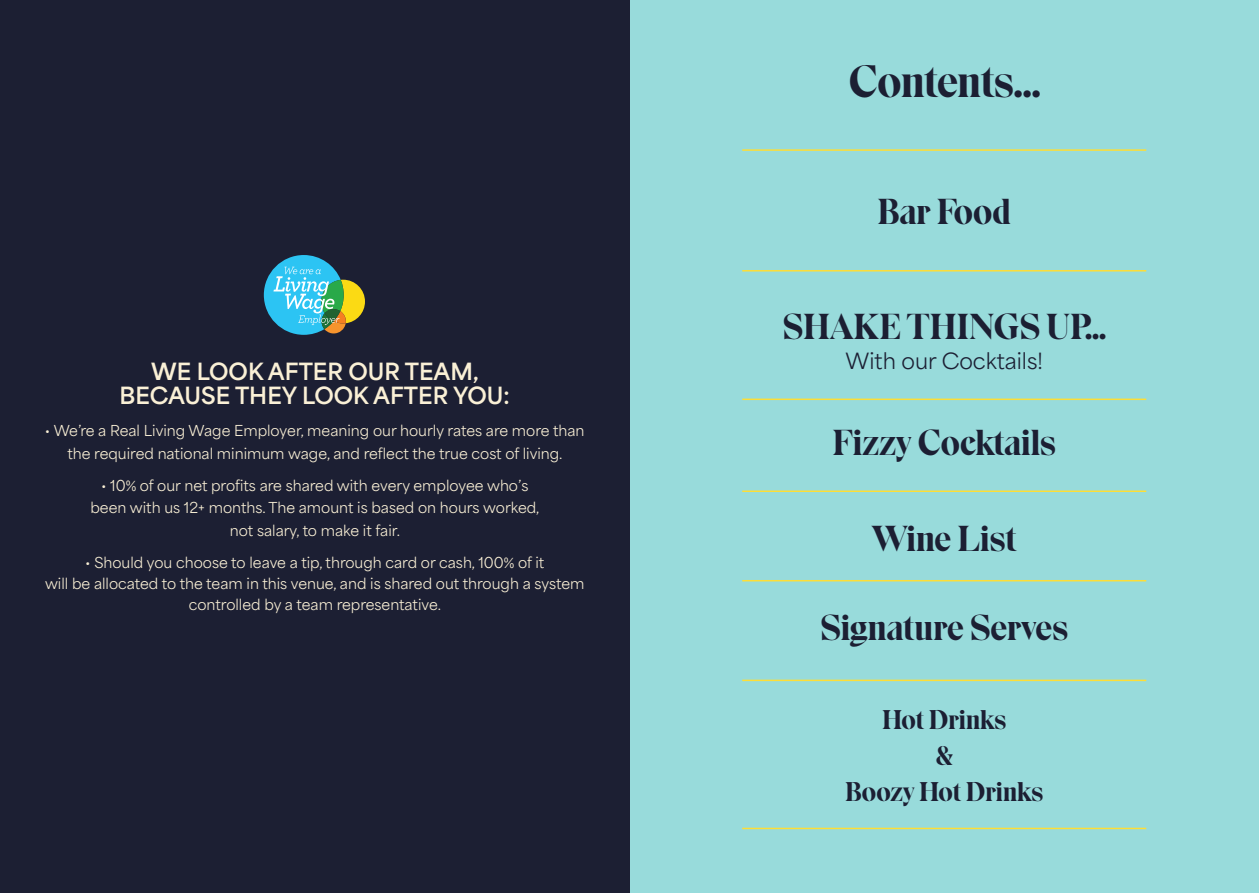
<style>
.page{position:relative;width:1259px;height:893px;background:#98dbdb}
.page>*{position:absolute;margin:0;border:0;box-sizing:border-box;transform-origin:0 0}
.SECTION_HEADER_NEW{font:45px "Eksell Display Large";letter-spacing:-.01em;color:#1c1f33}
.SECTION_HEADER_NEW-2{font:36px "Eksell Display Large";color:#1c1f33}
.SECTION_HEADER_NEW-3{font:27px/36px "Eksell Display Large";color:#1c1f33;text-align:center}
.DESCRIPTION_NEW{font:700 22.2px/24.3px "Area Normal";color:#faf0d6;text-align:center}
.SECTION_HEADER_NEW-4{font:21px "Area Normal";color:#1c1f33}
.DESCRIPTION_NEW-2{font:14.1px/22.2px "Area Normal";color:#faf0d6;text-align:center}
</style>
<div class="page">
<hr style="left:742px;top:680px;width:404px;height:1px;background:#fede36">
<hr style="left:742px;top:828px;width:404px;height:1px;background:#fede36">
<hr style="left:742px;top:580px;width:404px;height:1px;background:#fede36">
<hr style="left:742px;top:490px;width:404px;height:2px;background:#fede36">
<hr style="left:742px;top:399px;width:404px;height:1px;background:#fede36">
<hr style="left:742px;top:270px;width:404px;height:2px;background:#fede36">
<hr style="left:742px;top:149px;width:404px;height:2px;background:#fede36">
<div style="left:0;top:0;width:629px;height:893px;background:#1c1f33"></div>
<svg style="left:264px;top:255px;width:101px;height:80px"></svg>
<p class="DESCRIPTION_NEW" style="left:120px;top:357px;width:392px">WE LOOK AFTER OUR TEAM,<br>BECAUSE THEY LOOK AFTER YOU:</p>
<p class="DESCRIPTION_NEW-2" style="left:45px;top:418px;width:541px">• We’re a Real Living Wage Employer, meaning our hourly rates are more than the required national minimum wage, and reflect the true cost of living.</p>
<p class="DESCRIPTION_NEW-2" style="left:90px;top:473px;width:450px">• 10% of our net profits are shared with every employee who’s been with us 12+ months. The amount is based on hours worked, not salary, to make it fair.</p>
<p class="DESCRIPTION_NEW-2" style="left:45px;top:550px;width:541px;line-height:21px">• Should you choose to leave a tip, through card or cash, 100% of it<br>will be allocated to the team in this venue, and is shared out through a system controlled by a team representative.</p>
<p class="SECTION_HEADER_NEW" style="left:849px;top:56px;width:193px">Contents...</p>
<p class="SECTION_HEADER_NEW-2" style="left:877px;top:191px;width:135px">Bar Food</p>
<p class="SECTION_HEADER_NEW-2" style="left:783px;top:306px;width:325px">SHAKE THINGS UP...</p>
<p class="SECTION_HEADER_NEW-4" style="left:845px;top:342px;width:199px">With our Cocktails!</p>
<p class="SECTION_HEADER_NEW-2" style="left:832px;top:423px;width:225px">Fizzy Cocktails</p>
<p class="SECTION_HEADER_NEW-2" style="left:871px;top:518px;width:146px">Wine List</p>
<p class="SECTION_HEADER_NEW-2" style="left:820px;top:607px;width:249px">Signature Serves</p>
<p class="SECTION_HEADER_NEW-3" style="left:845px;top:702px;width:200px">Hot Drinks<br>&amp;<br>Boozy Hot Drinks</p>
</div>
